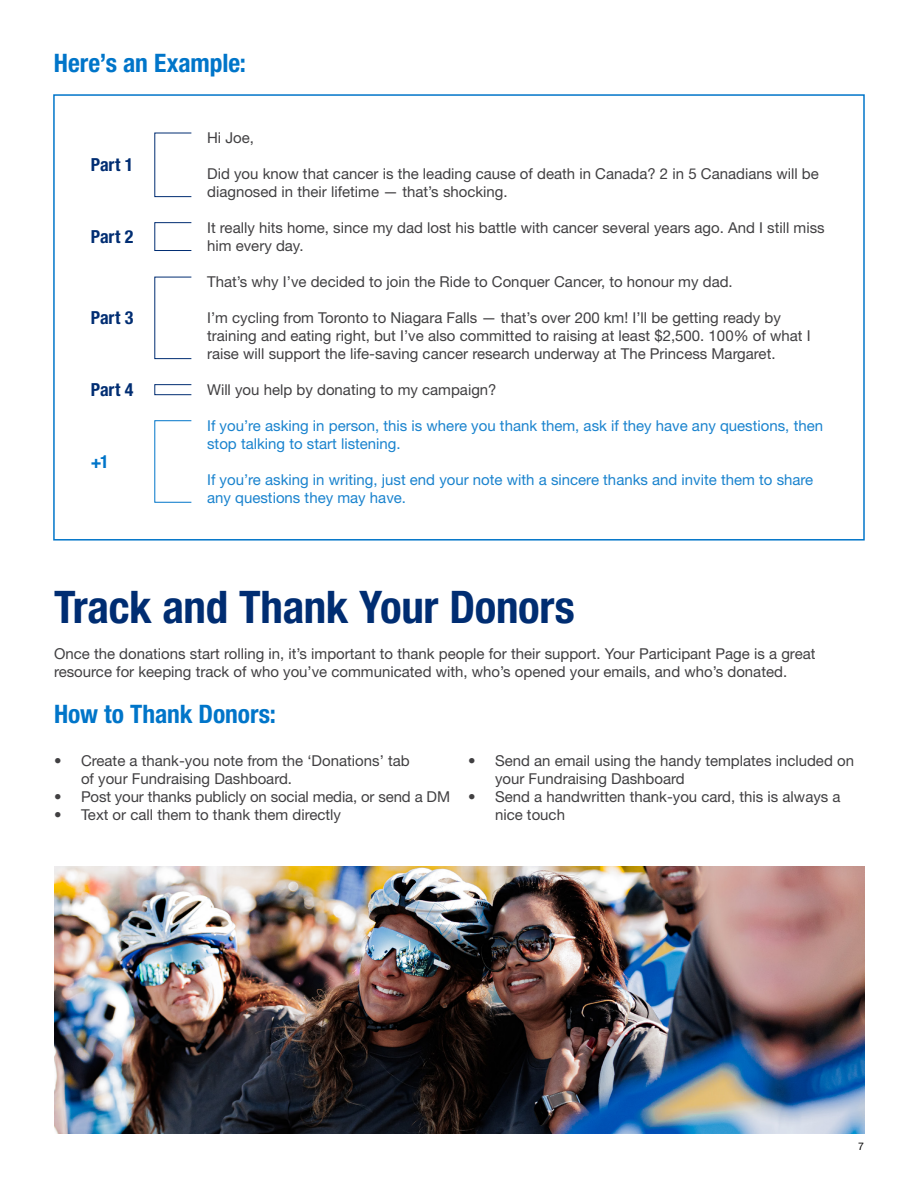
<style>
.page{position:relative;width:918px;height:1188px;background:#fff}
.page>*{position:absolute;margin:0;border:0;box-sizing:border-box;transform-origin:0 0}
.t1{font:700 condensed 45px "Helvetica Neue LT Std";letter-spacing:-.01em;color:#002d72}
.t2{font:700 condensed 25.5px "Helvetica Neue LT Std";letter-spacing:-.005em;color:#0075c9}
.t3{font:700 condensed 18px "Helvetica Neue LT Std";letter-spacing:-.005em;color:#002d72}
.t4{font:700 condensed 18px "Helvetica Neue LT Std";color:#0075c9}
.t5{font:15px/18px "Helvetica Neue LT Std";color:#414042}
.t6{font:15px/18px "Helvetica Neue LT Std";color:#1a83ce}
.t7{font:10.5px "Helvetica Neue LT Std";color:#000}
</style>
<div class="page">
<div style="left:53px;top:94px;width:812px;height:447px;border:2px solid #0075c9"></div>
<div style="left:154px;top:222px;width:38px;height:29px;border:1px solid #002d72"></div>
<div style="left:154px;top:384px;width:38px;height:11px;border:1px solid #002d72"></div>
<img style="left:54px;top:866px;width:810px;height:268px">
<h2 class="t2" style="left:54px;top:48px;width:194px">Here’s an Example:</h2>
<p class="t3" style="left:91px;top:154px;width:44px">Part 1</p>
<p class="t3" style="left:91px;top:226px;width:44px">Part 2</p>
<p class="t3" style="left:91px;top:307px;width:44px">Part 3</p>
<p class="t3" style="left:91px;top:379px;width:44px">Part 4</p>
<p class="t4" style="left:91px;top:451px;width:19px">+1</p>
<p class="t5" style="left:207px;top:129px;width:48px">Hi Joe,</p>
<p class="t5" style="left:207px;top:165px;width:613px">Did you know that cancer is the leading cause of death in Canada? 2 in 5 Canadians will be diagnosed in their lifetime — that’s shocking.</p>
<p class="t5" style="left:207px;top:219px;width:619px">It really hits home, since my dad lost his battle with cancer several years ago. And I still miss him every day.</p>
<p class="t5" style="left:207px;top:273px;width:527px">That’s why I’ve decided to join the Ride to Conquer Cancer, to honour my dad.</p>
<p class="t5" style="left:207px;top:309px;width:605px">I’m cycling from Toronto to Niagara Falls — that’s over 200 km! I’ll be getting ready by training and eating right, but I’ve also committed to raising at least $2,500. 100% of what I raise will support the life-saving cancer research underway at The Princess Margaret.</p>
<p class="t5" style="left:207px;top:381px;width:291px">Will you help by donating to my campaign?</p>
<p class="t6" style="left:207px;top:417px;width:618px">If you’re asking in person, this is where you thank them, ask if they have any questions, then stop talking to start listening.</p>
<p class="t6" style="left:207px;top:471px;width:608px">If you’re asking in writing, just end your note with a sincere thanks and invite them to share any questions they may have.</p>
<h1 class="t1" style="left:54px;top:580px;width:522px">Track and Thank Your Donors</h1>
<p class="t5" style="left:54px;top:644px;width:763px">Once the donations start rolling in, it’s important to thank people for their support. Your Participant Page is a great resource for keeping track of who you’ve communicated with, who’s opened your emails, and who’s donated.</p>
<h2 class="t2" style="left:54px;top:699px;width:224px">How to Thank Donors:</h2>
<p class="t5" style="left:81px;top:751px;width:330px;text-indent:-27px">• Create a thank-you note from the ‘Donations’ tab of your Fundraising Dashboard.</p>
<p class="t5" style="left:54px;top:787px;width:398px">• Post your thanks publicly on social media, or send a DM</p>
<p class="t5" style="left:54px;top:805px;width:289px">• Text or call them to thank them directly</p>
<p class="t5" style="left:495px;top:751px;width:361px;text-indent:-27px">• Send an email using the handy templates included on your Fundraising Dashboard</p>
<p class="t5" style="left:495px;top:787px;width:347px;text-indent:-27px">• Send a handwritten thank-you card, this is always a nice touch</p>
<p class="t7" style="left:858px;top:1140px;width:7px">7</p>
</div>
